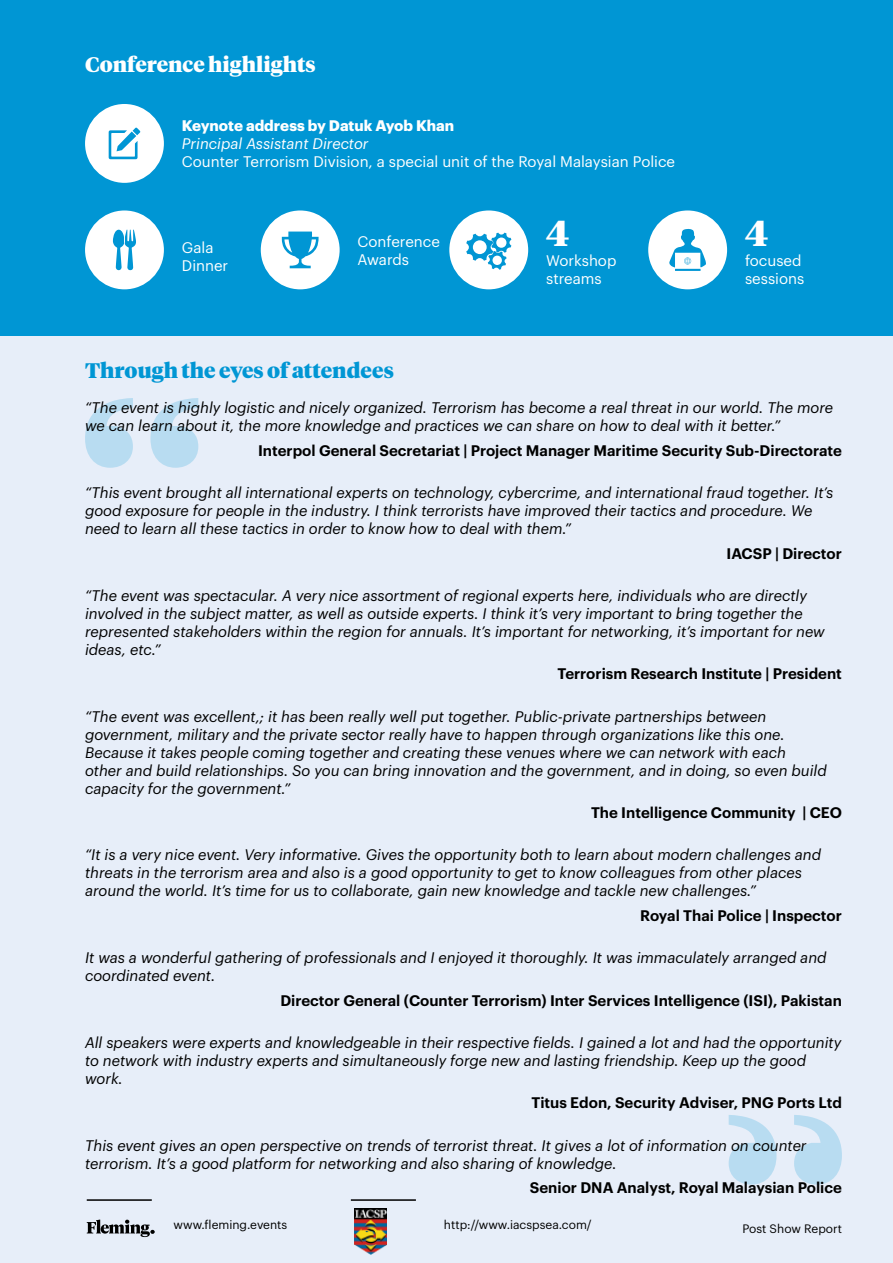
<style>
.page{position:relative;width:893px;height:1263px;background:#fff}
.page>*{position:absolute;margin:0;border:0;box-sizing:border-box;transform-origin:0 0}
.t1{font:900 36px "Tiempos Headline";color:#fff}
.t2{font:900 21px "Tiempos Headline";color:#0096d4}
.t3{font:900 21px "Tiempos Headline";color:#fff}
.t4{font:italic 15px/18px "Graphik";color:#000}
.t5{font:600 15px "Graphik";color:#000}
.t6{font:15px/18px "Graphik";color:#fff}
.t7{font:700 15px "Graphik";color:#fff}
.t8{font:italic 15px "Graphik";color:#fff}
.t9{font:12px "Graphik";color:#000}
</style>
<div class="page">
<div style="left:0;top:0;width:893px;height:1262px;background:#0096d4"></div>
<div style="left:0;top:336px;width:893px;height:926px;background:#e7eef9"></div>
<div style="left:85px;top:104px;width:79px;height:79px;background:#fff;border-radius:50%"></div>
<svg style="left:109px;top:127px;width:31px;height:32px"></svg>
<div style="left:85px;top:210px;width:79px;height:79px;background:#fff;border-radius:50%"></div>
<svg style="left:87px;top:1219px;width:68px;height:18px"></svg>
<hr style="left:87px;top:1199px;width:65px;height:2px;background:#000">
<hr style="left:351px;top:1199px;width:65px;height:2px;background:#000">
<img style="left:355px;top:1209px;width:32px;height:45px">
<div style="left:261px;top:210px;width:79px;height:79px;background:#fff;border-radius:50%"></div>
<svg style="left:282px;top:232px;width:37px;height:36px"></svg>
<div style="left:449px;top:210px;width:79px;height:79px;background:#fff;border-radius:50%"></div>
<div style="left:648px;top:210px;width:79px;height:79px;background:#fff;border-radius:50%"></div>
<svg style="left:113px;top:230px;width:23px;height:40px"></svg>
<svg style="left:85px;top:398px;width:113px;height:70px"></svg>
<svg style="left:729px;top:1115px;width:113px;height:69px"></svg>
<svg style="left:466px;top:233px;width:45px;height:37px"></svg>
<svg style="left:669px;top:228px;width:37px;height:43px"></svg>
<h2 class="t3" style="left:85px;top:50px;width:232px">Conference highlights</h2>
<p class="t7" style="left:182px;top:114px;width:274px">Keynote address by Datuk Ayob Khan</p>
<p class="t8" style="left:182px;top:133px;width:188px">Principal Assistant Director</p>
<p class="t6" style="left:182px;top:152px;width:495px">Counter Terrorism Division, a special unit of the Royal Malaysian Police</p>
<p class="t6" style="left:182px;top:238px;width:48px">Gala<br>Dinner</p>
<p class="t6" style="left:358px;top:231px;width:84px">Conference<br>Awards</p>
<h2 class="t2" style="left:85px;top:356px;width:310px">Through the eyes of attendees</h2>
<h1 class="t1" style="left:546px;top:208px;width:25px">4</h1>
<h1 class="t1" style="left:745px;top:208px;width:25px">4</h1>
<p class="t6" style="left:546px;top:250px;width:72px">Workshop streams</p>
<p class="t6" style="left:745px;top:250px;width:61px">focused sessions</p>
<p class="t4" style="left:85px;top:398px;width:750px">“The event is highly logistic and nicely organized. Terrorism has become a real threat in our world. The more we can learn about it, the more knowledge and practices we can share on how to deal with it better.”</p>
<p class="t5" style="left:258px;top:439px;width:585px">Interpol General Secretariat | Project Manager Maritime Security Sub-Directorate</p>
<p class="t4" style="left:85px;top:482px;width:750px">“This event brought all international experts on technology, cybercrime, and international fraud together. It’s good exposure for people in the industry. I think terrorists have improved their tactics and procedure. We need to learn all these tactics in order to know how to deal with them.”</p>
<p class="t5" style="left:726px;top:542px;width:117px">IACSP | Director</p>
<p class="t4" style="left:85px;top:585px;width:741px">“The event was spectacular. A very nice assortment of regional experts here, individuals who are directly involved in the subject matter, as well as outside experts. I think it’s very important to bring together the represented stakeholders within the region for annuals. It’s important for networking, it’s important for new ideas, etc.”</p>
<p class="t5" style="left:557px;top:662px;width:286px">Terrorism Research Institute | President</p>
<p class="t4" style="left:85px;top:706px;width:743px">“The event was excellent,; it has been really well put together. Public-private partnerships between government, military and the private sector really have to happen through organizations like this one.<br>Because it takes people coming together and creating these venues where we can network with each<br>other and build relationships. So you can bring innovation and the government, and in doing, so even build capacity for the government.”</p>
<p class="t5" style="left:591px;top:801px;width:252px">The Intelligence Community | CEO</p>
<p class="t4" style="left:85px;top:845px;width:738px">“It is a very nice event. Very informative. Gives the opportunity both to learn about modern challenges and threats in the terrorism area and also is a good opportunity to get to know colleagues from other places around the world. It’s time for us to collaborate, gain new knowledge and tackle new challenges.”</p>
<p class="t5" style="left:640px;top:904px;width:203px">Royal Thai Police | Inspector</p>
<p class="t4" style="left:85px;top:947px;width:743px">It was a wonderful gathering of professionals and I enjoyed it thoroughly. It was immaculately arranged and coordinated event.</p>
<p class="t5" style="left:280px;top:989px;width:563px">Director General (Counter Terrorism) Inter Services Intelligence (ISI), Pakistan</p>
<p class="t4" style="left:85px;top:1032px;width:758px">All speakers were experts and knowledgeable in their respective fields. I gained a lot and had the opportunity to network with industry experts and simultaneously forge new and lasting friendship. Keep up the good work.</p>
<p class="t5" style="left:532px;top:1091px;width:312px">Titus Edon, Security Adviser, PNG Ports Ltd</p>
<p class="t4" style="left:85px;top:1135px;width:723px">This event gives an open perspective on trends of terrorist threat. It gives a lot of information on counter terrorism. It’s a good platform for networking and also sharing of knowledge.</p>
<p class="t5" style="left:530px;top:1176px;width:314px">Senior DNA Analyst, Royal Malaysian Police</p>
<p class="t9" style="left:173px;top:1216px;width:115px">www.fleming.events</p>
<p class="t9" style="left:444px;top:1216px;width:149px">http://www.iacspsea.com/</p>
<p class="t9" style="left:742px;top:1220px;width:101px">Post Show Report</p>
</div>
